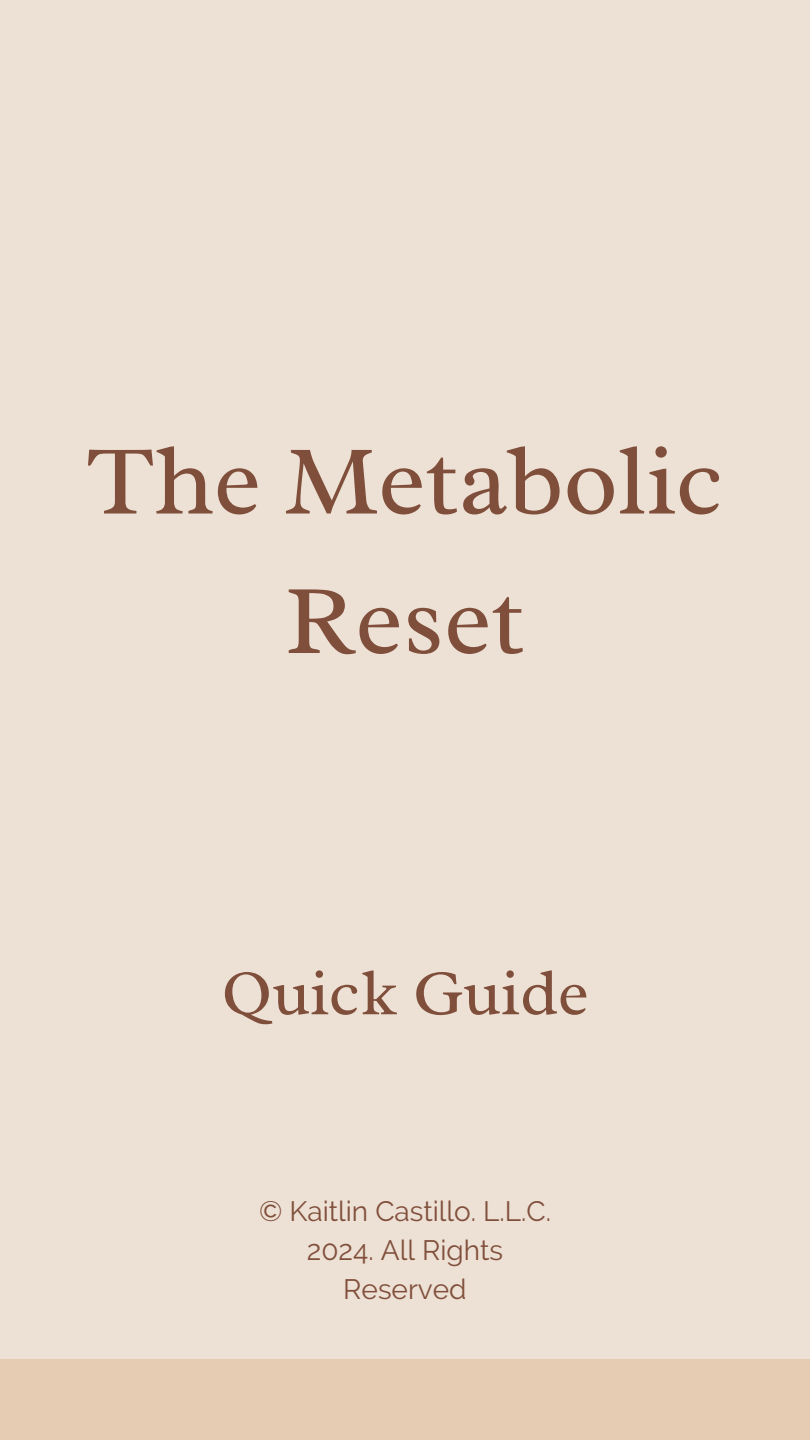
<style>
.page{position:relative;width:810px;height:1440px;background:#ede0d4}
.page>*{position:absolute;margin:0;border:0;box-sizing:border-box;transform-origin:0 0}
.t1{font:100px/139.5px "Radley";color:#804f3b;text-align:center}
.t2{font:65.2px "Radley";color:#804f3b}
.t3{font:28px/39px "Raleway";color:#804f3b;text-align:center}
</style>
<div class="page">
<div style="left:0;top:1359px;width:810px;height:81px;background:#e6ccb2"></div>
<h1 class="t1" style="left:86px;top:411px;width:639px">The Metabolic<br>Reset</h1>
<p class="t2" style="left:221px;top:951px;width:369px">Quick Guide</p>
<h2 class="t3" style="left:259px;top:1191px;width:293px">© Kaitlin Castillo. L.L.C.<br>2024. All Rights<br>Reserved</h2>
</div>
